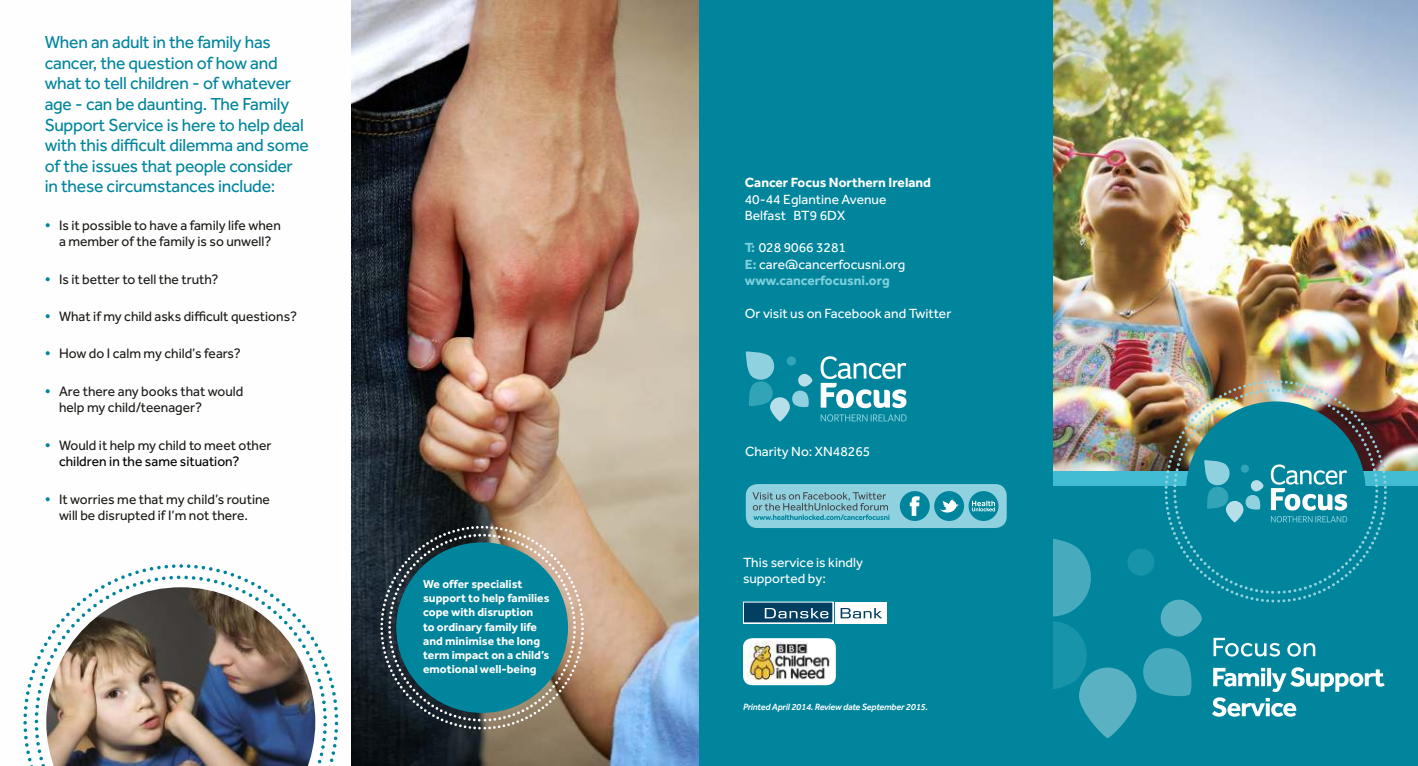
<style>
.page{position:relative;width:1418px;height:766px;background:#fff}
.page>*{position:absolute;margin:0;border:0;box-sizing:border-box;transform-origin:0 0}
.t1{font:18px/20.6px "Effra";letter-spacing:-.015em;color:#00859c}
.t2{font:14.12px/16.8px "Effra";color:#1c1b17;text-align:center}
.t3{font:13.75px/16.2px "Effra";color:#fff}
.t4{font:700 13.75px "Effra";color:#fff}
.t5{font:700 12px/14.2px "Effra";color:#fff}
.t6{font:italic 500 9.38px "Effra";letter-spacing:-.025em;color:#fff}
.s1{font-weight:700;color:#00859c}
.s2{color:#000}
.s3{font-weight:700;color:#7fd0dd}
</style>
<div class="page">
<div style="left:1039px;top:486px;width:378px;height:279px;background:#00859c"></div>
<img style="left:1052px;top:0;width:365px;height:471px">
<div style="left:1043px;top:471px;width:374px;height:15px;background:#42bcd2"></div>
<svg style="left:1053px;top:538px;width:148px;height:199px"></svg>
<svg style="left:23px;top:644px;width:21px;height:121px"></svg>
<img style="left:44px;top:564px;width:294px;height:201px">
<div style="left:697px;top:0;width:355px;height:765px;background:#00859c"></div>
<svg style="left:1213px;top:637px;width:102px;height:19px"></svg>
<svg style="left:1213px;top:667px;width:171px;height:24px"></svg>
<svg style="left:1212px;top:697px;width:84px;height:19px"></svg>
<img style="left:351px;top:0;width:347px;height:765px">
<div style="left:743px;top:638px;width:92px;height:47px;background:#fff;border-radius:9px"></div>
<div style="left:835px;top:601px;width:52px;height:22px;background:#fff"></div>
<div style="left:743px;top:601px;width:90px;height:22px;background:#033f61"></div>
<svg style="left:764px;top:608px;width:64px;height:10px"></svg>
<svg style="left:840px;top:608px;width:42px;height:10px"></svg>
<img style="left:747px;top:641px;width:84px;height:40px">
<svg style="left:745px;top:351px;width:30px;height:55px"></svg>
<svg style="left:770px;top:397px;width:20px;height:24px"></svg>
<svg style="left:792px;top:373px;width:20px;height:34px"></svg>
<svg style="left:786px;top:356px;width:10px;height:10px"></svg>
<svg style="left:820px;top:356px;width:86px;height:52px"></svg>
<svg style="left:820px;top:414px;width:86px;height:7px"></svg>
<div style="left:745px;top:484px;width:261px;height:44px;background:#90d1e0;border-radius:12px"></div>
<svg style="left:752px;top:492px;width:137px;height:28px"></svg>
<div style="left:968px;top:491px;width:30px;height:30px;background:#00859c;border-radius:50%"></div>
<div style="left:934px;top:491px;width:30px;height:30px;background:#00859c;border-radius:50%"></div>
<div style="left:899px;top:491px;width:30px;height:30px;background:#00859c;border-radius:50%"></div>
<svg style="left:909px;top:496px;width:10px;height:19px"></svg>
<svg style="left:940px;top:499px;width:18px;height:14px"></svg>
<svg style="left:972px;top:500px;width:23px;height:11px"></svg>
<img style="left:1161px;top:377px;width:228px;height:228px">
<svg style="left:378px;top:523px;width:208px;height:208px;background:#33767e"></svg>
<p class="t1" style="left:45px;top:34px;width:265px">When an adult in the family has cancer, the question of how and what to tell children - of whatever age - can be daunting. The Family Support Service is here to help deal with this difficult dilemma and some of the issues that people consider in these circumstances include:</p>
<p class="t2" style="left:45px;top:218px;width:237px"><span class="s1">•</span> Is it possible to have a family life when a member of the family is so unwell?</p>
<p class="t2" style="left:45px;top:272px;width:175px"><span class="s1">•</span> Is it better to tell the truth?</p>
<p class="t2" style="left:45px;top:309px;width:254px"><span class="s1">•</span> What if my child asks difficult questions?</p>
<p class="t2" style="left:45px;top:346px;width:197px"><span class="s1">•</span> How do I calm my child’s fears?</p>
<p class="t2" style="left:59px;top:384px;width:186px;text-align:left;text-indent:-14px"><span class="s1">•</span> Are there any books that would help my child/teenager?</p>
<p class="t2" style="left:59px;top:438px;width:214px;text-align:left;text-indent:-14px"><span class="s1">•</span> Would it help my child to meet other <span class="s2">children in the same situation?</span></p>
<p class="t2" style="left:45px;top:492px;width:227px"><span class="s1">•</span> It worries me that my child’s routine will be disrupted if I’m not there.</p>
<p class="t5" style="left:423px;top:577px;width:128px">We offer specialist support to help families cope with disruption<br>to ordinary family life and minimise the long term impact on a child’s emotional well-being</p>
<p class="t4" style="left:744px;top:178px;width:188px">Cancer Focus Northern Ireland</p>
<p class="t3" style="left:744px;top:192px;width:143px">40-44 Eglantine Avenue<br>Belfast BT9 6DX</p>
<p class="t3" style="left:744px;top:241px;width:162px"><span class="s3">T:</span> 028 9066 3281<br><span class="s3">E:</span> care@cancerfocusni.org <span class="s3">www.cancerfocusni.org</span></p>
<p class="t3" style="left:744px;top:306px;width:208px">Or visit us on Facebook and Twitter</p>
<p class="t3" style="left:745px;top:445px;width:127px">Charity No: XN48265</p>
<p class="t3" style="left:743px;top:555px;width:121px">This service is kindly supported by:</p>
<p class="t6" style="left:743px;top:704px;width:186px">Printed April 2014. Review date September 2015.</p>
</div>
